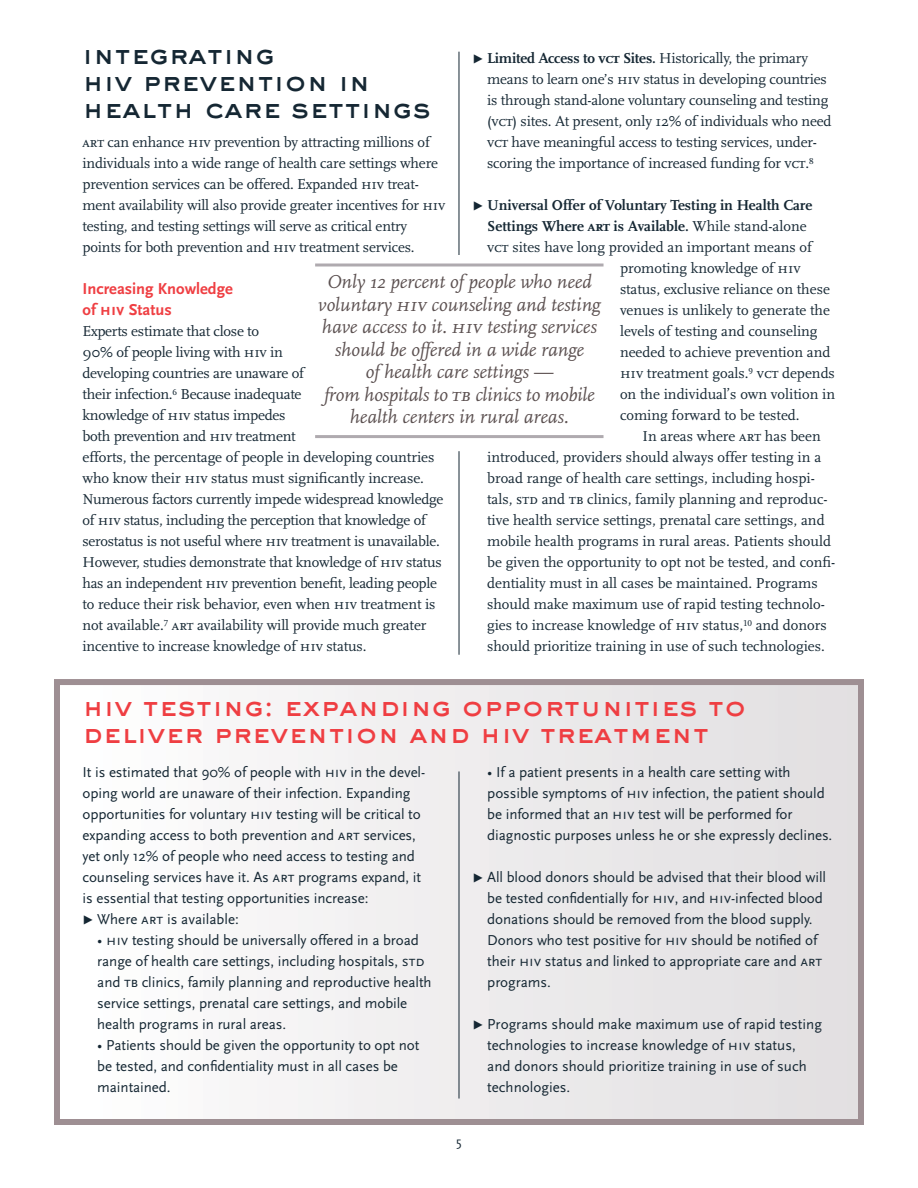
<style>
.page{position:relative;width:918px;height:1188px;background:#fff}
.page>*{position:absolute;margin:0;border:0;box-sizing:border-box;transform-origin:0 0}
.t1{font:27px/27px "Sackers Heavy Gothic";color:#ef3e42}
.t2{font:27px/27px "Sackers Heavy Gothic";color:#152733}
.t3{font:italic 19.5px/22.5px "Scala";color:#5c5151;text-align:center}
.t4{font:700 16.5px/21px "Scala Sans";color:#ef3e42}
.t5{font:15px/21px "Scala";letter-spacing:-.01em;color:#152733}
.t6{font:15px/21px "Scala Sans";letter-spacing:-.005em;color:#152733}
.t7{font:700 15px "Scala";color:#152733}
.t8{font:13.5px "Scala Sans";color:#152733}
.s1{font-family:"Scala Caps"}
.s2{font-family:"Scala Sans Caps"}
.s3{font-family:"Scala Sans Expert";font-size:18px}
.s4{font-weight:700}
.s5{font-family:"Scala Caps";font-weight:700}
.s6{font-family:"Scala Sans Expert";font-weight:400;font-size:18px}
.s7{font-weight:400}
</style>
<div class="page">
<hr style="left:459px;top:52px;width:1px;height:203px;background:#152733">
<hr style="left:315px;top:264px;width:289px;height:3px;background:#afaaaf">
<hr style="left:315px;top:435px;width:289px;height:3px;background:#afaaaf">
<div style="left:57px;top:682px;width:804px;height:440px;background:linear-gradient(to right,#fefefe,#e0dee0)"></div>
<div style="left:54px;top:679px;width:810px;height:446px;border:6px solid #9e8f93"></div>
<hr style="left:459px;top:771px;width:1px;height:328px;background:#152733">
<hr style="left:459px;top:451px;width:1px;height:204px;background:#152733">
<h1 class="t2" style="left:82px;top:41px;width:350px">integrating<br>hiv prevention in health care settings</h1>
<p class="t5" style="left:82px;top:133px;width:364px"><span class="s1">art</span> can enhance <span class="s1">hiv</span> prevention by attracting millions of individuals into a wide range of health care settings where prevention services can be offered. Expanded <span class="s1">hiv</span> treat&shy;ment availability will also provide greater incentives for <span class="s1">hiv </span>testing, and testing settings will serve as critical entry points for both prevention and <span class="s1">hiv</span> treatment services.</p>
<p class="t4" style="left:82px;top:280px;width:152px">Increasing Knowledge of <span class="s2">hiv</span> Status</p>
<p class="t5" style="left:82px;top:322px;width:362px">Experts estimate that close to<br>90% of people living with <span class="s1">hiv</span> in<br>developing countries are unaware of<br>their infection.<sup>6</sup> Because inadequate<br>knowledge of <span class="s1">hiv</span> status impedes<br>both prevention and <span class="s1">hiv</span> treatment<br>efforts, the percentage of people in developing countries who know their <span class="s1">hiv</span> status must significantly increase.<br>Numerous factors currently impede widespread knowledge of <span class="s1">hiv</span> status, including the perception that knowledge of serostatus is not useful where <span class="s1">hiv</span> treatment is unavailable.<br>However, studies demonstrate that knowledge of <span class="s1">hiv</span> status has an independent <span class="s1">hiv</span> prevention benefit, leading people to reduce their risk behavior, even when <span class="s1">hiv</span> treatment is not available.<sup>7</sup> <span class="s1">art</span> availability will provide much greater incentive to increase knowledge of <span class="s1">hiv</span> status.</p>
<p class="t5" style="left:487px;top:49px;width:346px;text-indent:-15px"><span class="s3">t</span> <span class="s4">Limited Access to</span> <span class="s5">vct</span> <span class="s4">Sites.</span> Historically, the primary means to learn one’s <span class="s1">hiv</span> status in developing countries is through stand-alone voluntary counseling and testing (<span class="s1">vct</span>) sites. At present, only 12% of individuals who need <span class="s1">vct</span> have meaningful access to testing services, under&shy;scoring the importance of increased funding for <span class="s1">vct.</span><sup>8</sup></p>
<p class="t7" style="left:472px;top:199px;width:341px"><span class="s6">t</span> Universal Offer of Voluntary Testing in Health Care</p>
<p class="t7" style="left:487px;top:220px;width:321px">Settings Where <span class="s1">art</span> is Available. <span class="s7">While stand-alone</span></p>
<p class="t5" style="left:487px;top:238px;width:326px"><span class="s1">vct</span> sites have long provided an important means of</p>
<p class="t5" style="left:620px;top:259px;width:182px">promoting knowledge of <span class="s1">hiv</span></p>
<p class="t5" style="left:620px;top:280px;width:211px">status, exclusive reliance on these</p>
<p class="t5" style="left:620px;top:301px;width:212px">venues is unlikely to generate the</p>
<p class="t5" style="left:620px;top:322px;width:199px">levels of testing and counseling</p>
<p class="t5" style="left:620px;top:343px;width:212px">needed to achieve prevention and</p>
<p class="t5" style="left:620px;top:364px;width:216px"><span class="s1">hiv</span> treatment goals.<sup>9</sup> <span class="s1">vct</span> depends</p>
<p class="t5" style="left:620px;top:385px;width:217px">on the individual’s own volition in</p>
<p class="t5" style="left:620px;top:406px;width:181px">coming forward to be tested.</p>
<p class="t5" style="left:643px;top:427px;width:180px">In areas where <span class="s1">art</span> has been</p>
<p class="t5" style="left:487px;top:448px;width:336px">introduced, providers should always offer testing in a</p>
<p class="t5" style="left:487px;top:469px;width:329px">broad range of health care settings, including hospi-</p>
<p class="t5" style="left:487px;top:490px;width:342px">tals, <span class="s1">std</span> and <span class="s1">tb</span> clinics, family planning and reproduc-</p>
<p class="t5" style="left:487px;top:511px;width:339px">tive health service settings, prenatal care settings, and</p>
<p class="t5" style="left:487px;top:532px;width:345px">mobile health programs in rural areas. Patients should</p>
<p class="t5" style="left:487px;top:553px;width:350px">be given the opportunity to opt not be tested, and confi-</p>
<p class="t5" style="left:487px;top:574px;width:332px">dentiality must in all cases be maintained. Programs</p>
<p class="t5" style="left:487px;top:595px;width:339px">should make maximum use of rapid testing technolo-</p>
<p class="t5" style="left:487px;top:616px;width:341px">gies to increase knowledge of <span class="s1">hiv</span> status,<sup>10</sup> and donors</p>
<p class="t5" style="left:487px;top:637px;width:339px">should prioritize training in use of such technologies.</p>
<h2 class="t3" style="left:318px;top:272px;width:284px">Only 12 percent of people who need voluntary <span class="s1">hiv</span> counseling and testing have access to it. <span class="s1">hiv</span> testing services should be offered in a wide range<br>of health care settings —<br>from hospitals to <span class="s1">tb</span> clinics to mobile health centers in rural areas.</h2>
<h1 class="t1" style="left:82px;top:694px;width:666px">hiv testing: expanding opportunities to deliver prevention and hiv treatment</h1>
<p class="t6" style="left:82px;top:763px;width:344px">It is estimated that 90% of people with <span class="s2">hiv</span> in the devel&shy;oping world are unaware of their infection. Expanding opportunities for voluntary <span class="s2">hiv</span> testing will be critical to expanding access to both prevention and <span class="s2">art</span> services, yet only 12% of people who need access to testing and counseling services have it. As <span class="s2">art</span> programs expand, it is essential that testing opportunities increase:<br><span class="s3">t</span> Where <span class="s2">art</span> is available:</p>
<p class="t6" style="left:97px;top:931px;width:336px">• <span class="s2">hiv</span> testing should be universally offered in a broad range of health care settings, including hospitals, <span class="s2">std </span>and <span class="s2">tb</span> clinics, family planning and reproductive health service settings, prenatal care settings, and mobile health programs in rural areas.</p>
<p class="t6" style="left:97px;top:1036px;width:324px">• Patients should be given the opportunity to opt not be tested, and confidentiality must in all cases be maintained.</p>
<p class="t6" style="left:487px;top:763px;width:347px">• If a patient presents in a health care setting with possible symptoms of <span class="s2">hiv</span> infection, the patient should be informed that an <span class="s2">hiv</span> test will be performed for diagnostic purposes unless he or she expressly declines.</p>
<p class="t6" style="left:487px;top:868px;width:340px;text-indent:-15px"><span class="s3">t</span> All blood donors should be advised that their blood will be tested confidentially for <span class="s2">hiv</span>, and <span class="s2">hiv</span>-infected blood donations should be removed from the blood supply.<br>Donors who test positive for <span class="s2">hiv</span> should be notified of their <span class="s2">hiv</span> status and linked to appropriate care and <span class="s2">art </span>programs.</p>
<p class="t6" style="left:487px;top:1015px;width:336px;text-indent:-15px"><span class="s3">t</span> Programs should make maximum use of rapid testing technologies to increase knowledge of <span class="s2">hiv</span> status, and donors should prioritize training in use of such technologies.</p>
<p class="t8" style="left:456px;top:1136px;width:7px">5</p>
</div>
